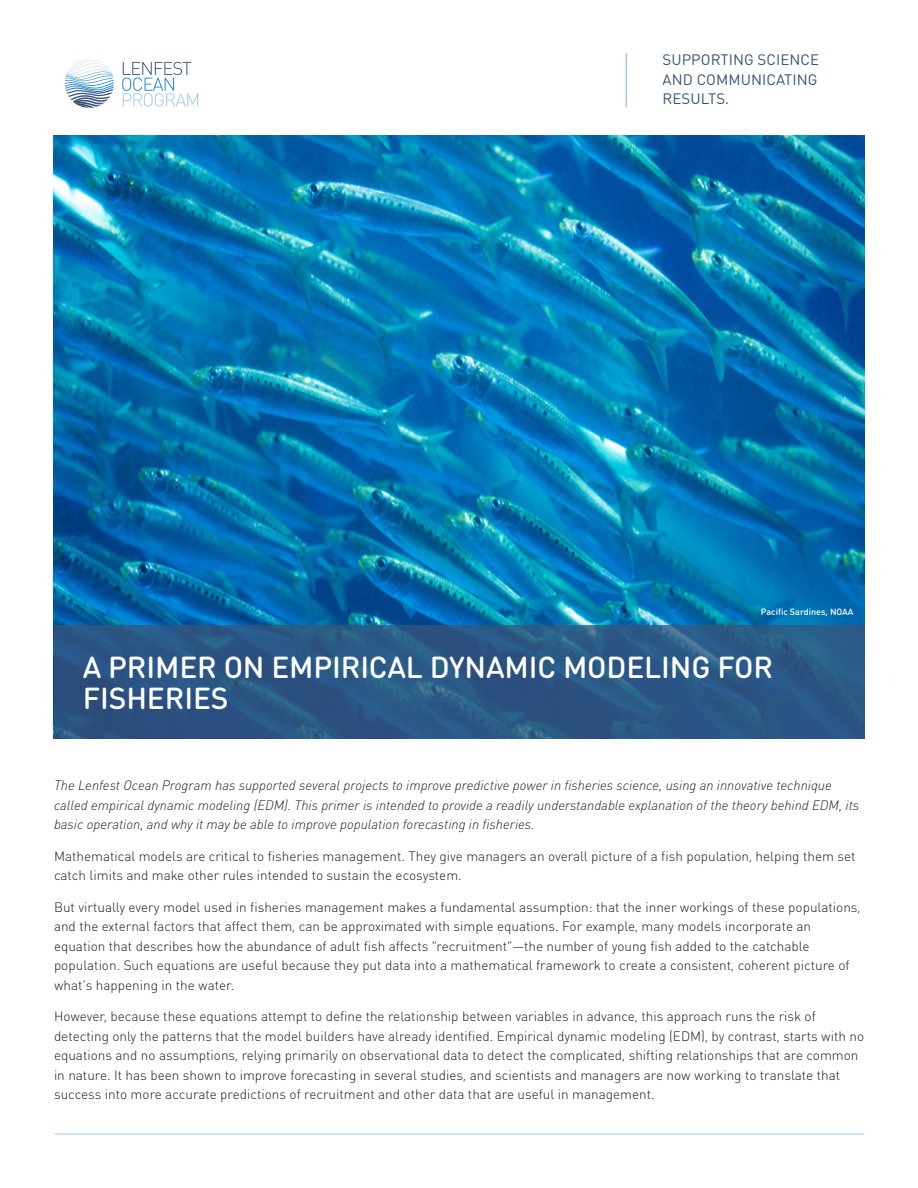
<style>
.page{position:relative;width:918px;height:1188px;background:#fff}
.page>*{position:absolute;margin:0;border:0;box-sizing:border-box;transform-origin:0 0}
.Main_Title{font:500 30px/31.5px "DIN Round OT";letter-spacing:-.005em;color:#fff}
.Tagline{font:15px/19.5px "DIN Round OT";letter-spacing:.005em;color:#39547a;text-align:justify}
.Body{font:300 13.5px/19.5px "DIN Round OT";color:#231f20}
.Body-2{font:italic 300 13.5px/19.5px "DINOT";color:#231f20}
.Photo_Credit{font:500 9px "DIN Round OT";color:#fff}
</style>
<div class="page">
<img style="left:53px;top:135px;width:811px;height:604px">
<svg style="left:54px;top:625px;width:810px;height:114px;background:#2a5684"></svg>
<svg style="left:122px;top:62px;width:76px;height:45px"></svg>
<svg style="left:65px;top:58px;width:49px;height:50px"></svg>
<hr style="left:626px;top:54px;width:1px;height:53px;background:#a2c7f4">
<hr style="left:55px;top:1134px;width:809px;height:1px;background:#a2c7f4">
<p class="Tagline" style="left:663px;top:50px;width:158px">SUPPORTING SCIENCE AND COMMUNICATING RESULTS.</p>
<p class="Photo_Credit" style="left:761px;top:606px;width:94px">Pacific Sardines, NOAA</p>
<p class="Main_Title" style="left:83px;top:651px;width:692px">A PRIMER ON EMPIRICAL DYNAMIC MODELING FOR<br>FISHERIES</p>
<p class="Body-2" style="left:54px;top:776px;width:807px">The Lenfest Ocean Program has supported several projects to improve predictive power in fisheries science, using an innovative technique called empirical dynamic modeling (EDM). This primer is intended to provide a readily understandable explanation of the theory behind EDM, its basic operation, and why it may be able to improve population forecasting in fisheries.</p>
<p class="Body" style="left:54px;top:846px;width:803px">Mathematical models are critical to fisheries management. They give managers an overall picture of a fish population, helping them set catch limits and make other rules intended to sustain the ecosystem.</p>
<p class="Body" style="left:54px;top:897px;width:808px">But virtually every model used in fisheries management makes a fundamental assumption: that the inner workings of these populations, and the external factors that affect them, can be approximated with simple equations. For example, many models incorporate an equation that describes how the abundance of adult fish affects “recruitment”—the number of young fish added to the catchable population. Such equations are useful because they put data into a mathematical framework to create a consistent, coherent picture of what’s happening in the water.</p>
<p class="Body" style="left:54px;top:1007px;width:812px">However, because these equations attempt to define the relationship between variables in advance, this approach runs the risk of detecting only the patterns that the model builders have already identified. Empirical dynamic modeling (EDM), by contrast, starts with no equations and no assumptions, relying primarily on observational data to detect the complicated, shifting relationships that are common in nature. It has been shown to improve forecasting in several studies, and scientists and managers are now working to translate that success into more accurate predictions of recruitment and other data that are useful in management.</p>
</div>
